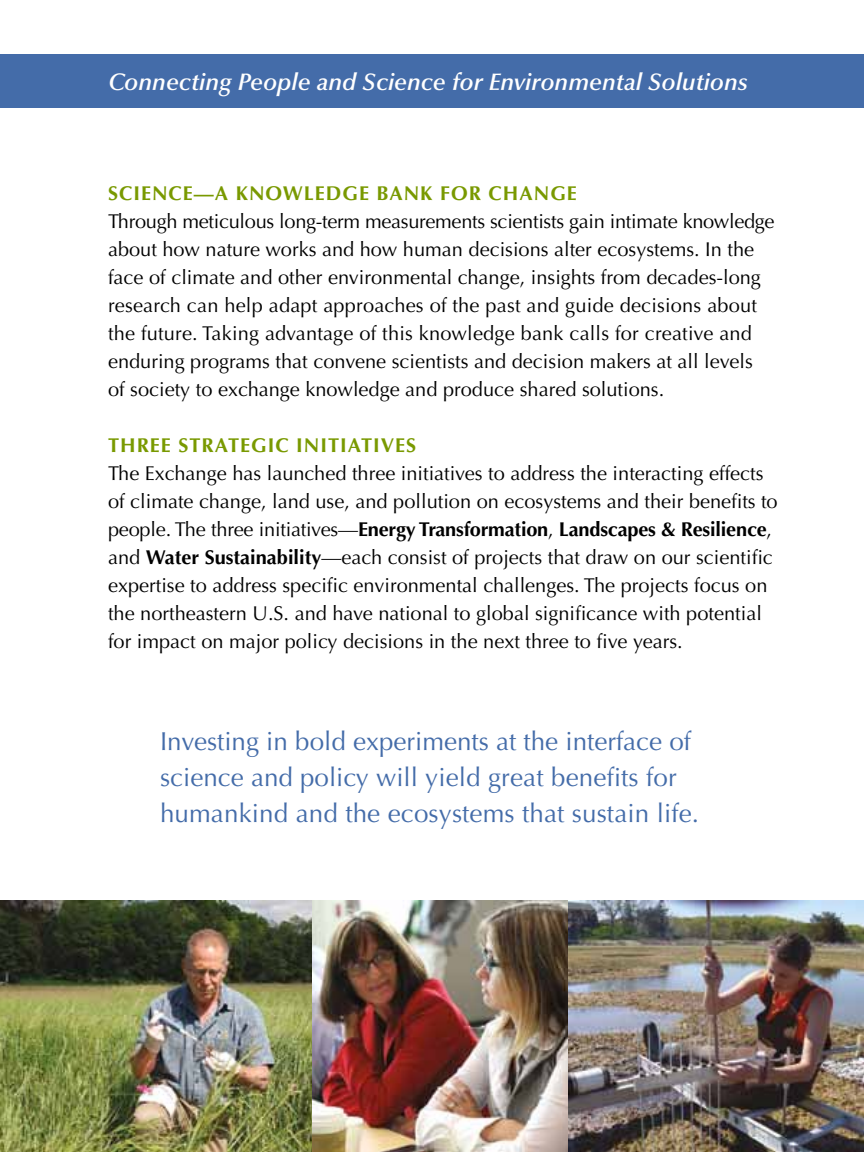
<style>
.page{position:relative;width:864px;height:1152px;background:#fff}
.page>*{position:absolute;margin:0;border:0;box-sizing:border-box;transform-origin:0 0}
.t1{font:26px/36px "Optima LT Std";color:#446ca9}
.t2{font:italic 600 24px "Optima LT Std";color:#fff}
.t3{font:20px/28px "Optima LT Std";color:#000}
.t4{font:700 20px "Optima LT Std";letter-spacing:.05em;color:#799900}
.s1{font-weight:700}
</style>
<div class="page">
<div style="left:0;top:54px;width:864px;height:54px;background:#446ca9"></div>
<img style="left:312px;top:900px;width:257px;height:252px">
<img style="left:569px;top:900px;width:295px;height:252px">
<img style="left:0;top:900px;width:312px;height:252px">
<p class="t2" style="left:108px;top:68px;width:642px">Connecting People and Science for Environmental Solutions</p>
<p class="t4" style="left:108px;top:182px;width:470px">Science—A Knowledge Bank for Change</p>
<p class="t3" style="left:108px;top:208px;width:668px">Through meticulous long-term measurements scientists gain intimate knowledge about how nature works and how human decisions alter ecosystems. In the face of climate and other environmental change, insights from decades-long research can help adapt approaches of the past and guide decisions about the future. Taking advantage of this knowledge bank calls for creative and enduring programs that convene scientists and decision makers at all levels<br>of society to exchange knowledge and produce shared solutions.</p>
<p class="t4" style="left:108px;top:434px;width:310px">Three Strategic I nitiatives</p>
<p class="t3" style="left:108px;top:460px;width:671px">The Exchange has launched three initiatives to address the interacting effects of climate change, land use, and pollution on ecosystems and their benefits to people. The three initiatives—<span class="s1">Energy Transformation</span>, <span class="s1">Landscapes &amp; Resilience</span>, and <span class="s1">Water Sustainability</span>—each consist of projects that draw on our scientific expertise to address specific environmental challenges. The projects focus on the northeastern U.S. and have national to global significance with potential for impact on major policy decisions in the next three to five years.</p>
<h1 class="t1" style="left:160px;top:723px;width:541px">Investing in bold experiments at the interface of science and policy will yield great benefits for humankind and the ecosystems that sustain life.</h1>
</div>
